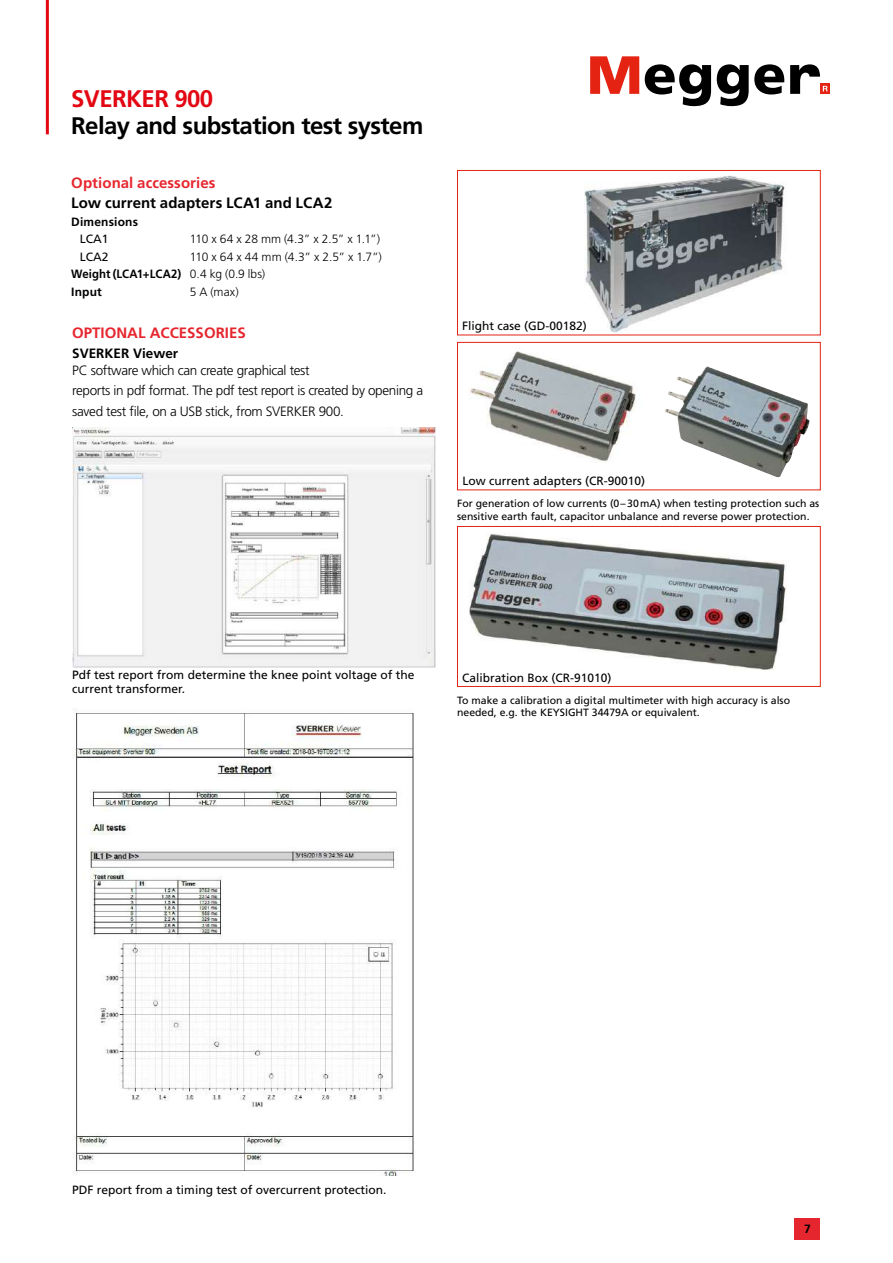
<style>
.page{position:relative;width:893px;height:1263px;background:#fff}
.page>*{position:absolute;margin:0;border:0;box-sizing:border-box;transform-origin:0 0}
.t1{font:700 24px "Frutiger LT Std";letter-spacing:-.025em;color:#000}
.t2{font:700 24px "Frutiger LT Std";letter-spacing:-.025em;color:#e30613}
.t3{font:700 15px "Frutiger LT Std";color:#e6262f}
.t4{font:700 15px "Frutiger LT Std";letter-spacing:.005em;color:#000}
.t5{font:300 13.5px/20.7px "Frutiger LT Std";letter-spacing:-.025em;color:#000}
.t6{font:700 13.5px "Frutiger LT Std";color:#000}
.t7{font:12px/14.4px "Frutiger LT Std";color:#000}
.t8{font:300 12px/17.5px "Frutiger LT Std";letter-spacing:.005em;color:#000}
.t9{font:700 12px "Frutiger LT Std";letter-spacing:.015em;color:#000}
.t10{font:10.5px/12.6px "Frutiger LT Std";color:#000}
.s1{font-weight:700}
</style>
<div class="page">
<hr style="left:46px;top:0;width:3px;height:134px;background:#e30613">
<div style="left:820px;top:84px;width:10px;height:10px;background:#e42313"></div>
<svg style="left:590px;top:56px;width:49px;height:38px"></svg>
<svg style="left:645px;top:64px;width:66px;height:42px"></svg>
<svg style="left:717px;top:64px;width:67px;height:42px"></svg>
<svg style="left:790px;top:64px;width:38px;height:30px"></svg>
<div style="left:795px;top:1218px;width:25px;height:21px;background:#e6262f"></div>
<svg style="left:794px;top:1218px;width:1px;height:21px"></svg>
<img style="left:72px;top:428px;width:364px;height:239px">
<img style="left:73px;top:709px;width:341px;height:466px">
<img style="left:585px;top:175px;width:200px;height:158px">
<div style="left:457px;top:170px;width:364px;height:165px;border:1px solid #e42313"></div>
<img style="left:469px;top:351px;width:167px;height:111px">
<div style="left:457px;top:342px;width:364px;height:148px;border:1px solid #e42313"></div>
<img style="left:664px;top:366px;width:146px;height:111px">
<img style="left:469px;top:534px;width:318px;height:136px">
<div style="left:457px;top:526px;width:364px;height:161px;border:1px solid #e42313"></div>
<h1 class="t2" style="left:71px;top:85px;width:144px">SVERKER 900</h1>
<h1 class="t1" style="left:71px;top:112px;width:354px">Relay and substation test system</h1>
<h2 class="t3" style="left:71px;top:174px;width:146px">Optional accessories</h2>
<h2 class="t4" style="left:71px;top:194px;width:263px">Low current adapters LCA1 and LCA2</h2>
<p class="t9" style="left:71px;top:214px;width:68px">Dimensions</p>
<p class="t7" style="left:80px;top:232px;width:30px">LCA1</p>
<p class="t8" style="left:190px;top:230px;width:192px">110 x 64 x 28 mm (4.3” x 2.5” x 1.1”)</p>
<p class="t7" style="left:80px;top:249px;width:30px">LCA2</p>
<p class="t8" style="left:71px;top:248px;width:312px;text-indent:119px">110 x 64 x 44 mm (4.3” x 2.5” x 1.7”)<br><span class="s1">Weight (LCA1+LCA2)</span> 0.4 kg (0.9 lbs)<br><span class="s1">Input</span></p>
<p class="t8" style="left:190px;top:283px;width:50px">5 A (max)</p>
<h2 class="t3" style="left:72px;top:324px;width:175px">OPTIONAL ACCESSORIES</h2>
<p class="t6" style="left:72px;top:345px;width:107px">SVERKER Viewer</p>
<p class="t5" style="left:72px;top:360px;width:352px">PC software which can create graphical test<br>reports in pdf format. The pdf test report is created by opening a saved test file, on a USB stick, from SVERKER 900.</p>
<p class="t7" style="left:462px;top:319px;width:126px">Flight case (GD-00182)</p>
<p class="t7" style="left:462px;top:473px;width:184px">Low current adapters (CR-90010)</p>
<p class="t10" style="left:457px;top:497px;width:364px">For generation of low currents (0–30mA) when testing protection such as sensitive earth fault, capacitor unbalance and reverse power protection.</p>
<p class="t7" style="left:72px;top:667px;width:344px">Pdf test report from determine the knee point voltage of the current transformer.</p>
<p class="t7" style="left:462px;top:671px;width:151px">Calibration Box (CR-91010)</p>
<p class="t10" style="left:457px;top:694px;width:334px">To make a calibration a digital multimeter with high accuracy is also needed, e.g. the KEYSIGHT 34479A or equivalent.</p>
<p class="t7" style="left:72px;top:1183px;width:316px">PDF report from a timing test of overcurrent protection.</p>
<p class="t9" style="left:804px;top:1222px;width:8px">7</p>
</div>
